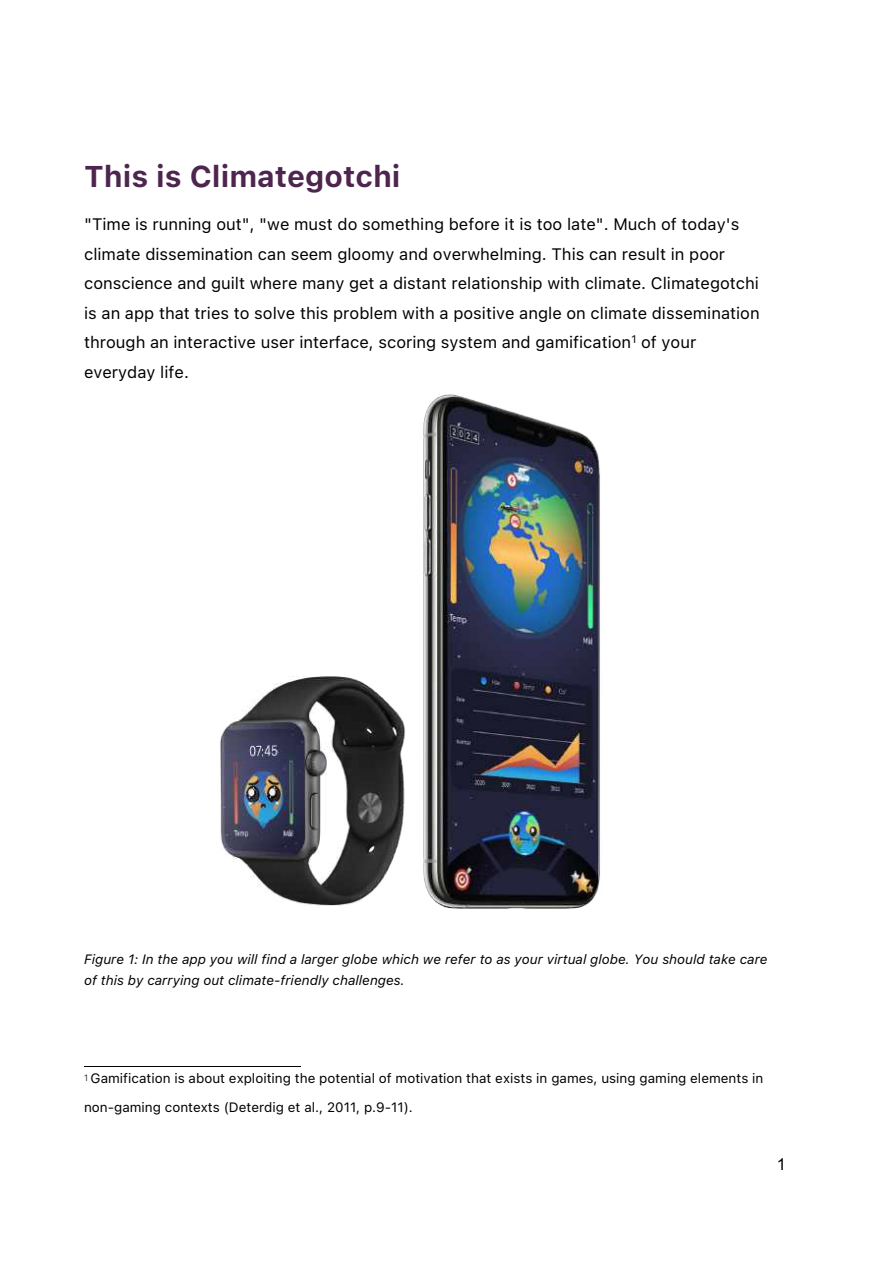
<style>
.page{position:relative;width:893px;height:1263px;background:#fff}
.page>*{position:absolute;margin:0;border:0;box-sizing:border-box;transform-origin:0 0}
.t1{font:700 29.85px "SF Pro Text";color:#4d254e}
.t2{font:16.5px/29.5px "SF Pro Text";color:#000}
.t3{font:16.5px "Arial";color:#000}
.t4{font:13.5px/28.3px "SF Pro Text";color:#000}
.t5{font:italic 13.5px/20.5px "SF Pro Text";color:#000}
.s1{font-weight:300;font-size:9px}
</style>
<div class="page">
<hr style="left:84px;top:1066px;width:216px;height:1px;background:#000">
<img style="left:220px;top:394px;width:380px;height:515px">
<h1 class="t1" style="left:84px;top:159px;width:318px">This is Climategotchi</h1>
<p class="t2" style="left:84px;top:210px;width:677px">"Time is running out", "we must do something before it is too late". Much of today's climate dissemination can seem gloomy and overwhelming. This can result in poor conscience and guilt where many get a distant relationship with climate. Climategotchi is an app that tries to solve this problem with a positive angle on climate dissemination through an interactive user interface, scoring system and gamification<sup>1</sup> of your everyday life.</p>
<p class="t5" style="left:84px;top:949px;width:685px">Figure 1: In the app you will find a larger globe which we refer to as your virtual globe. You should take care of this by carrying out climate-friendly challenges.</p>
<p class="t4" style="left:84px;top:1064px;width:681px"><span class="s1">1</span> Gamification is about exploiting the potential of motivation that exists in games, using gaming elements in non-gaming contexts (Deterdig et al., 2011, p.9-11).</p>
<p class="t3" style="left:777px;top:1153px;width:11px">1</p>
</div>
